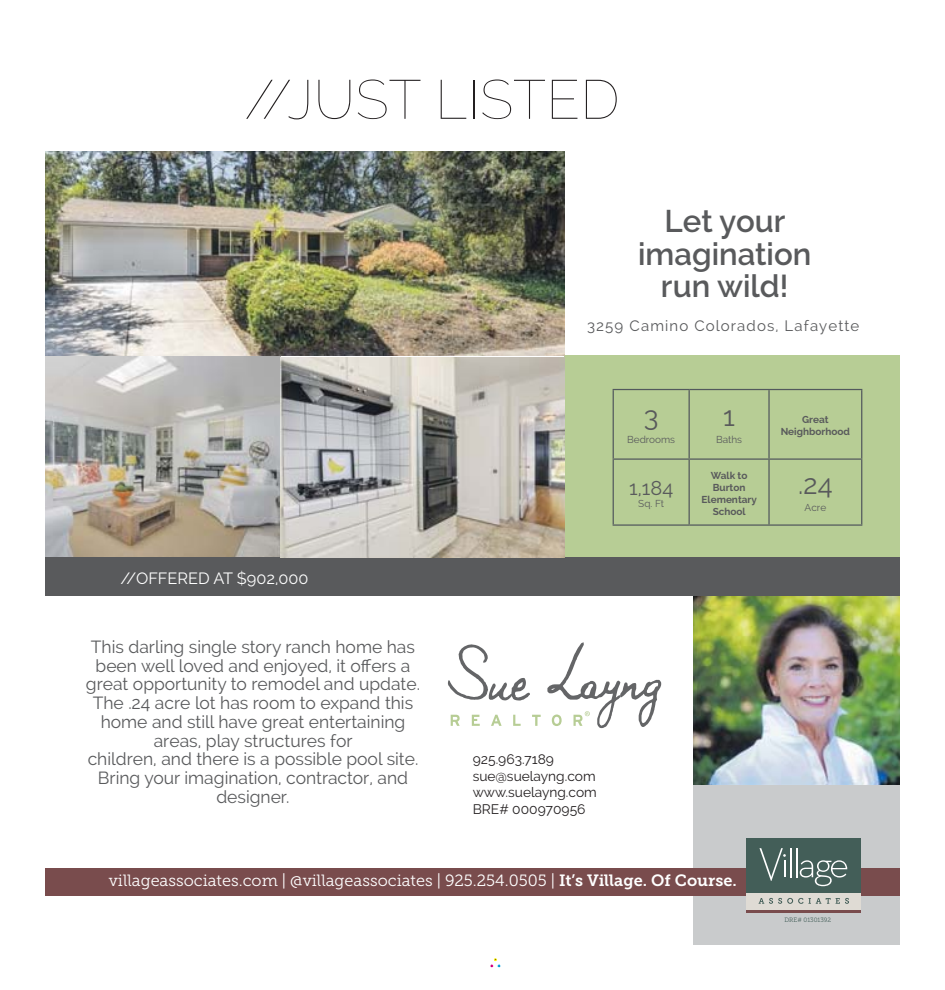
<style>
.page{position:relative;width:945px;height:990px;background:#fff}
.page>*{position:absolute;margin:0;border:0;box-sizing:border-box;transform-origin:0 0}
.t1{font:100 55px "Raleway";color:#231f20}
.t2{font:600 31.25px/32.5px "Raleway";color:#595a5c;text-align:center}
.t3{font:27.5px "Raleway";color:#595a5c}
.t4{font:20px "Raleway";color:#595a5c}
.t5{font:17.5px/18.8px "Raleway";color:#595a5c;text-align:center}
.t6{font:16.25px "Museo Slab 300";color:#fff}
.t7{font:16.25px "Raleway";color:#fff}
.t8{font:15px "Raleway";letter-spacing:.075em;color:#595a5c}
.t9{font:13.75px/16.5px "Raleway";color:#231f20}
.t10{font:700 10px/12px "Raleway";color:#595a5c;text-align:center}
.t11{font:10px "Raleway";color:#595a5c}
.t12{font:6.25px "Museo Slab 300";color:#435e58}
.s1{font-family:"Museo Slab 700"}
</style>
<div class="page">
<div style="left:490px;top:958px;width:11px;height:10px;border:1px solid #fff"></div>
<div style="left:693px;top:785px;width:207px;height:160px;background:#c9cbcc"></div>
<svg style="left:448px;top:644px;width:82px;height:57px"></svg>
<svg style="left:451px;top:715px;width:9px;height:11px"></svg>
<svg style="left:472px;top:715px;width:8px;height:11px"></svg>
<svg style="left:491px;top:715px;width:11px;height:11px"></svg>
<svg style="left:513px;top:715px;width:8px;height:11px"></svg>
<svg style="left:532px;top:715px;width:9px;height:11px"></svg>
<svg style="left:547px;top:642px;width:114px;height:86px"></svg>
<div style="left:45px;top:868px;width:855px;height:28px;background:#794c4d"></div>
<div style="left:747px;top:892px;width:114px;height:19px;background:#dfdbd4"></div>
<div style="left:747px;top:838px;width:114px;height:55px;background:#435e58"></div>
<hr style="left:747px;top:910px;width:114px;height:3px;background:#794c4d">
<svg style="left:759px;top:898px;width:90px;height:6px"></svg>
<svg style="left:759px;top:848px;width:27px;height:33px"></svg>
<hr style="left:790px;top:848px;width:2px;height:29px;background:#fff">
<svg style="left:796px;top:848px;width:51px;height:38px"></svg>
<img style="left:693px;top:596px;width:207px;height:189px">
<div style="left:45px;top:557px;width:855px;height:39px;background:#595a5c"></div>
<div style="left:564px;top:356px;width:336px;height:201px;background:#b7cd95"></div>
<hr style="left:613px;top:389px;width:76px;height:1px;background:#53595d">
<hr style="left:613px;top:390px;width:1px;height:68px;background:#53595d">
<hr style="left:689px;top:389px;width:80px;height:1px;background:#53595d">
<hr style="left:689px;top:390px;width:1px;height:68px;background:#53595d">
<hr style="left:769px;top:389px;width:93px;height:1px;background:#53595d">
<hr style="left:768px;top:390px;width:2px;height:68px;background:#53595d">
<hr style="left:861px;top:390px;width:1px;height:68px;background:#53595d">
<hr style="left:613px;top:458px;width:76px;height:2px;background:#53595d">
<hr style="left:613px;top:460px;width:1px;height:64px;background:#53595d">
<hr style="left:689px;top:458px;width:80px;height:2px;background:#53595d">
<hr style="left:689px;top:460px;width:1px;height:64px;background:#53595d">
<hr style="left:769px;top:458px;width:93px;height:2px;background:#53595d">
<hr style="left:768px;top:460px;width:2px;height:64px;background:#53595d">
<hr style="left:861px;top:460px;width:1px;height:64px;background:#53595d">
<hr style="left:613px;top:524px;width:76px;height:2px;background:#53595d">
<hr style="left:689px;top:524px;width:173px;height:2px;background:#53595d">
<img style="left:45px;top:151px;width:519px;height:406px">
<h1 class="t1" style="left:245px;top:67px;width:377px">//JUST LISTED</h1>
<h2 class="t2" style="left:638px;top:207px;width:175px">Let your imagination run wild!</h2>
<p class="t8" style="left:587px;top:318px;width:274px">3259 Camino Colorados, Lafayette</p>
<p class="t7" style="left:121px;top:571px;width:189px">//OFFERED AT $902,000</p>
<p class="t5" style="left:86px;top:638px;width:336px">This darling single story ranch home has been well loved and enjoyed, it offers a great opportunity to remodel and update.<br>The .24 acre lot has room to expand this home and still have great entertaining areas, play structures for<br>children, and there is a possible pool site.<br>Bring your imagination, contractor, and designer.</p>
<h3 class="t3" style="left:644px;top:403px;width:16px">3</h3>
<p class="t11" style="left:627px;top:435px;width:49px">Bedrooms</p>
<p class="t4" style="left:629px;top:479px;width:45px">1,184</p>
<p class="t11" style="left:638px;top:499px;width:27px">Sq. Ft</p>
<h3 class="t3" style="left:723px;top:403px;width:13px">1</h3>
<p class="t11" style="left:716px;top:435px;width:28px">Baths</p>
<p class="t10" style="left:781px;top:414px;width:71px">Great<br>Neighborhood</p>
<p class="t10" style="left:702px;top:470px;width:57px">Walk to<br>Burton<br>Elementary<br>School</p>
<h3 class="t3" style="left:798px;top:471px;width:36px">.24</h3>
<p class="t11" style="left:805px;top:503px;width:23px">Acre</p>
<p class="t9" style="left:473px;top:752px;width:126px">925.963.7189 sue@suelayng.com www.suelayng.com<br>BRE# 000970956</p>
<p class="t6" style="left:109px;top:871px;width:630px">villageassociates.com | @villageassociates | 925.254.0505 | <span class="s1">It’s Village. Of Course.</span></p>
<p class="t12" style="left:784px;top:916px;width:48px">DRE# 01301392</p>
</div>
